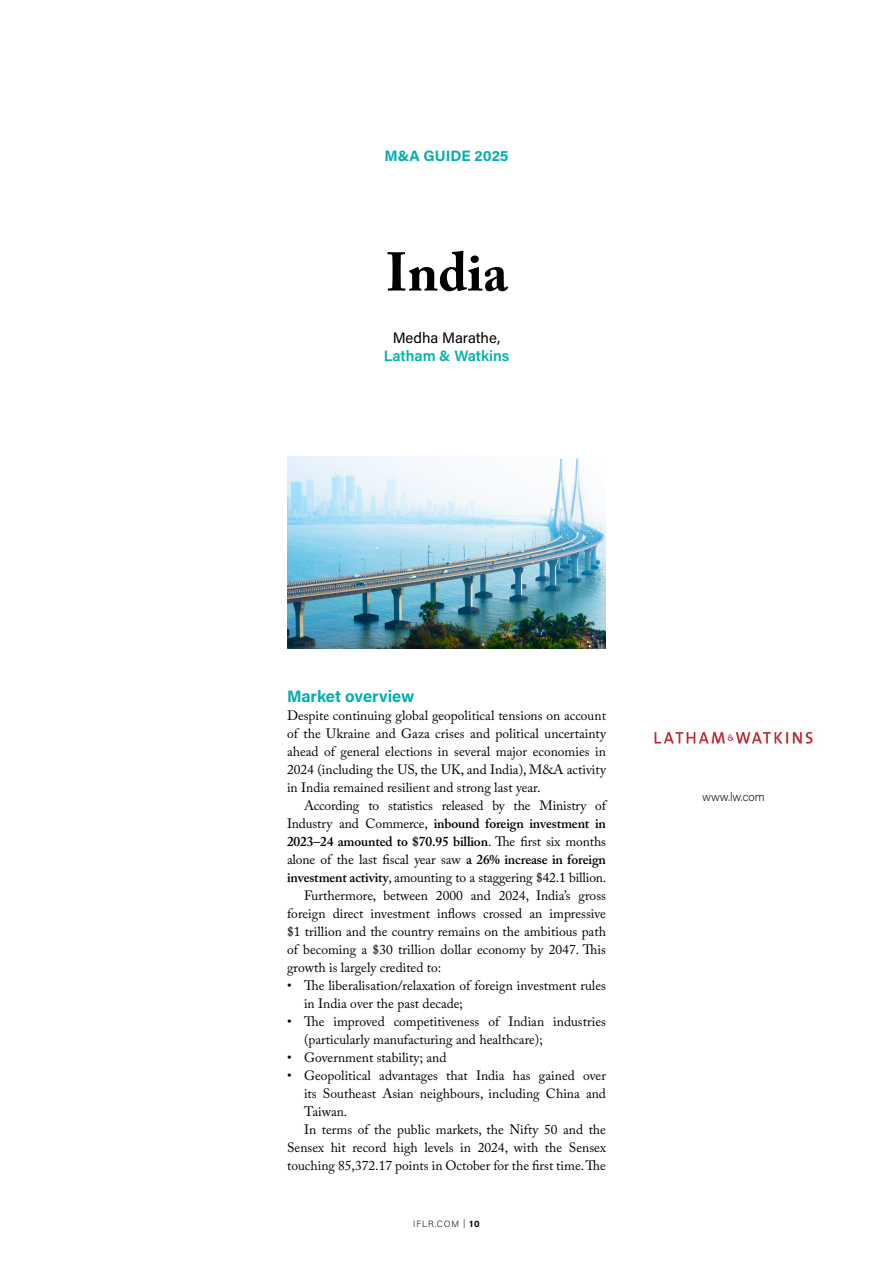
<style>
.page{position:relative;width:893px;height:1263px;background:#fff}
.page>*{position:absolute;margin:0;border:0;box-sizing:border-box;transform-origin:0 0}
.t1{font:700 54px "Adobe Caslon Pro";color:#000}
.t2{font:700 16.5px "Acumin Pro";color:#00b0ab}
.t3{font:600 15px "Acumin Pro";letter-spacing:-.005em;color:#00b0ab}
.t4{font:15px "Acumin Pro";letter-spacing:-.005em;color:#000}
.t5{font:700 15px "Acumin Pro";color:#00b0ab}
.t6{font:13.5px/18px "Adobe Caslon Pro";color:#000}
.t7{font:600 13.5px "Adobe Caslon Pro";letter-spacing:-.01em;color:#000}
.t8{font:200 12px "Acumin Pro";letter-spacing:-.005em;color:#000}
.t9{font:200 9px "Acumin Pro";letter-spacing:.1em;color:#000}
.s1{font-weight:400}
.s2{font-weight:600}
.s3{font-weight:700}
</style>
<div class="page">
<img style="left:287px;top:457px;width:319px;height:191px">
<img style="left:654px;top:732px;width:159px;height:12px">
<p class="t5" style="left:385px;top:145px;width:125px">M&amp;A GUIDE 2025</p>
<h1 class="t1" style="left:385px;top:240px;width:124px">India</h1>
<p class="t4" style="left:393px;top:327px;width:109px">Medha Marathe,</p>
<p class="t3" style="left:384px;top:345px;width:127px">Latham &amp; Watkins</p>
<p class="t2" style="left:287px;top:685px;width:129px">Market overview</p>
<p class="t6" style="left:287px;top:706px;width:320px;text-align:justify">Despite continuing global geopolitical tensions on account of the Ukraine and Gaza crises and political uncertainty ahead of general elections in several major economies in 2024 (including the US, the UK, and India), M&amp;A activity in India remained resilient and strong last year.</p>
<p class="t6" style="left:304px;top:796px;width:303px">According to statistics released by the Ministry of</p>
<p class="t7" style="left:287px;top:815px;width:320px"><span class="s1">Industry and Commerce,</span> inbound foreign investment in</p>
<p class="t7" style="left:287px;top:833px;width:320px">2023–24 amounted to $70.95 billion<span class="s1">. The first six months</span></p>
<p class="t6" style="left:287px;top:850px;width:320px">alone of the last fiscal year saw <span class="s2">a 26% increase in foreign</span></p>
<p class="t6" style="left:287px;top:868px;width:321px"><span class="s2">investment activity</span>, amounting to a staggering $42.1 billion.</p>
<p class="t6" style="left:304px;top:886px;width:303px">Furthermore, between 2000 and 2024, India’s gross</p>
<p class="t6" style="left:287px;top:904px;width:320px">foreign direct investment inflows crossed an impressive</p>
<p class="t6" style="left:287px;top:922px;width:320px">$1 trillion and the country remains on the ambitious path</p>
<p class="t6" style="left:287px;top:940px;width:320px">of becoming a $30 trillion dollar economy by 2047. This</p>
<p class="t6" style="left:287px;top:958px;width:156px">growth is largely credited to:</p>
<p class="t6" style="left:304px;top:976px;width:303px;text-indent:-17px">• The liberalisation/relaxation of foreign investment rules in India over the past decade;</p>
<p class="t6" style="left:304px;top:1012px;width:303px;text-indent:-17px">• The improved competitiveness of Indian industries (particularly manufacturing and healthcare);</p>
<p class="t6" style="left:287px;top:1048px;width:161px">• Government stability; and</p>
<p class="t6" style="left:287px;top:1066px;width:320px">• Geopolitical advantages that India has gained over</p>
<p class="t6" style="left:304px;top:1084px;width:303px">its Southeast Asian neighbours, including China and</p>
<p class="t6" style="left:304px;top:1102px;width:45px">Taiwan.</p>
<p class="t6" style="left:304px;top:1120px;width:303px">In terms of the public markets, the Nifty 50 and the</p>
<p class="t6" style="left:287px;top:1138px;width:320px">Sensex hit record high levels in 2024, with the Sensex</p>
<p class="t6" style="left:287px;top:1156px;width:320px">touching 85,372.17 points in October for the first time. The</p>
<p class="t9" style="left:413px;top:1218px;width:68px">IFLR.COM | <span class="s3">10</span></p>
<p class="t8" style="left:702px;top:788px;width:64px">www.lw.com</p>
</div>
